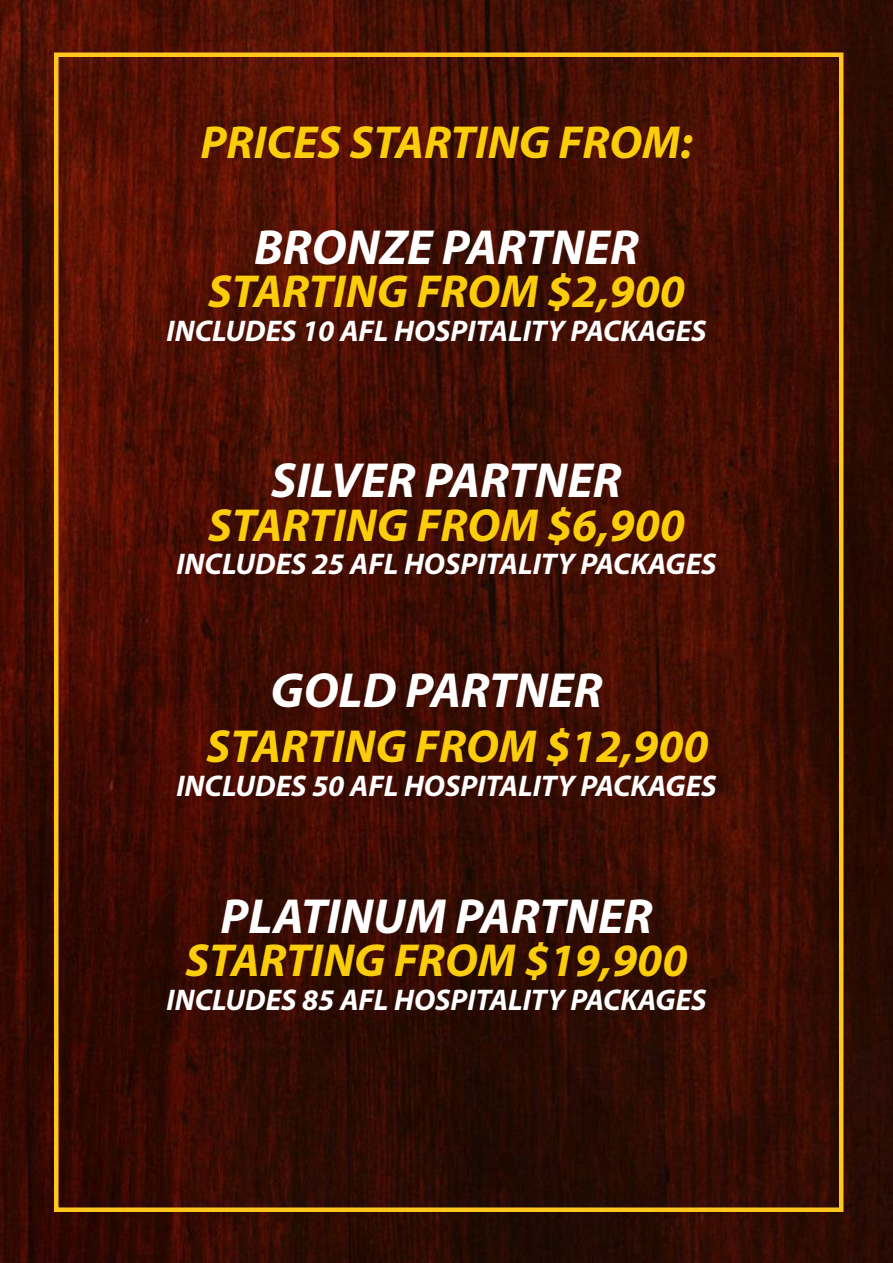
<style>
.page{position:relative;width:893px;height:1263px;background:#fff}
.page>*{position:absolute;margin:0;border:0;box-sizing:border-box;transform-origin:0 0}
.t1{font:italic 700 49.5px "Myriad Pro";color:#fff}
.t2{font:italic 700 46.5px "Myriad Pro";color:#fccd0a}
.t3{font:italic 700 30px "Myriad Pro";color:#fff}
</style>
<div class="page">
<img style="left:0;top:0;width:893px;height:1263px">
<div style="left:54px;top:52px;width:789px;height:1160px;border:4px solid #ffc61e"></div>
<img style="left:0;top:706px;width:33px;height:557px">
<p class="t2" style="left:200px;top:112px;width:494px">PRICES STARTING FROM:</p>
<p class="t1" style="left:254px;top:215px;width:386px">BRONZE PARTNER</p>
<p class="t2" style="left:208px;top:262px;width:478px">STARTING FROM $2,900</p>
<p class="t3" style="left:166px;top:311px;width:542px">INCLUDES 10 AFL HOSPITALITY PACKAGES</p>
<p class="t1" style="left:271px;top:448px;width:352px">SILVER PARTNER</p>
<p class="t2" style="left:208px;top:495px;width:478px">STARTING FROM $6,900</p>
<p class="t3" style="left:176px;top:544px;width:542px">INCLUDES 25 AFL HOSPITALITY PACKAGES</p>
<p class="t1" style="left:270px;top:658px;width:334px">GOLD PARTNER</p>
<p class="t2" style="left:207px;top:716px;width:504px">STARTING FROM $12,900</p>
<p class="t3" style="left:176px;top:766px;width:542px">INCLUDES 50 AFL HOSPITALITY PACKAGES</p>
<p class="t1" style="left:220px;top:884px;width:434px">PLATINUM PARTNER</p>
<p class="t2" style="left:185px;top:930px;width:504px">STARTING FROM $19,900</p>
<p class="t3" style="left:166px;top:980px;width:542px">INCLUDES 85 AFL HOSPITALITY PACKAGES</p>
</div>
